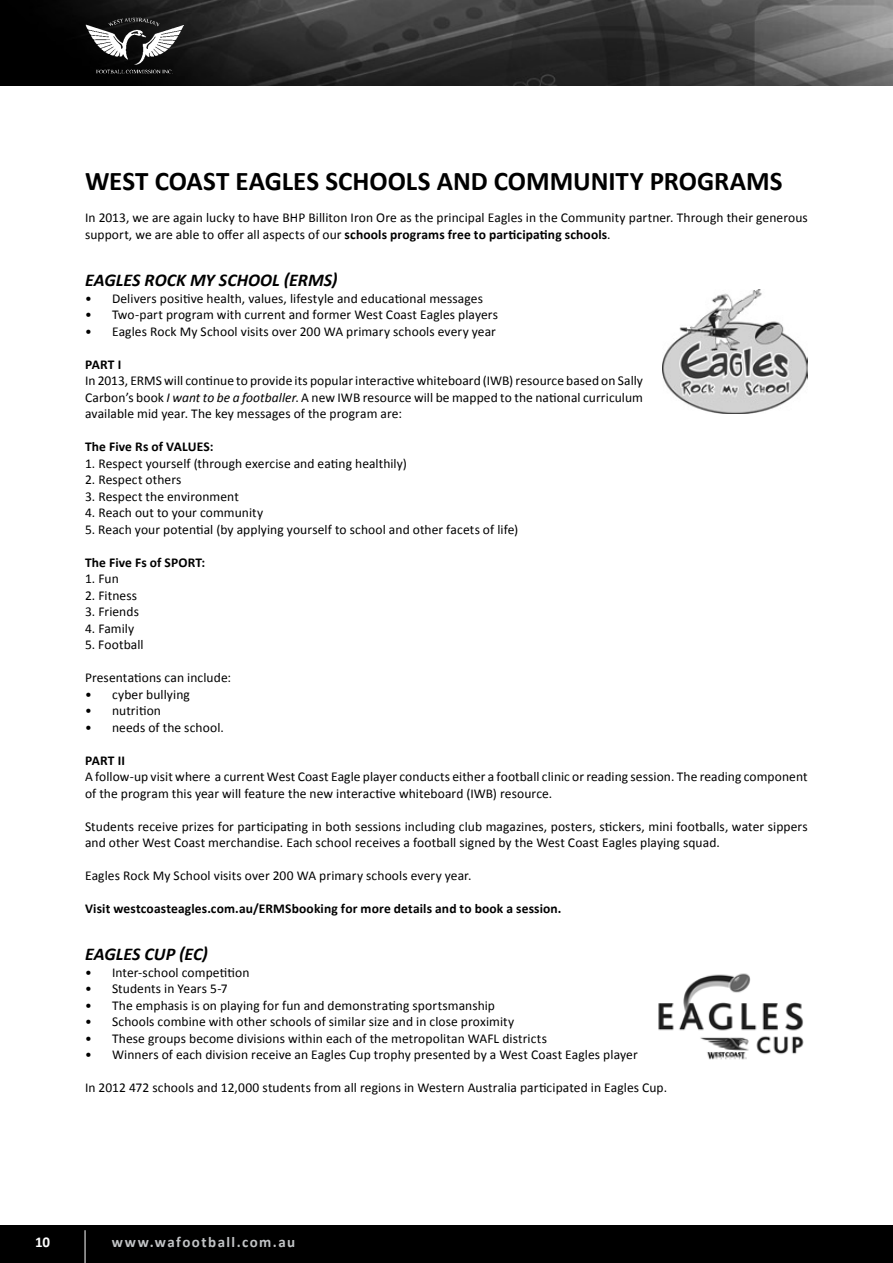
<style>
.page{position:relative;width:893px;height:1263px;background:#fff}
.page>*{position:absolute;margin:0;border:0;box-sizing:border-box;transform-origin:0 0}
.t1{font:700 27px "Calibri";color:#000}
.t2{font:italic 700 18px "Calibri";color:#000}
.t3{font:700 15px "Calibri";letter-spacing:.095em;color:#c2c4c6}
.t4{font:700 15px "Calibri";color:#fff}
.t5{font:13.5px/16.5px "Calibri";letter-spacing:.005em;color:#000}
.t6{font:700 13.5px "Calibri";letter-spacing:.01em;color:#000}
.s1{font-weight:700}
.s2{font-style:italic}
</style>
<div class="page">
<div style="left:0;top:1225px;width:893px;height:38px;background:#000"></div>
<hr style="left:85px;top:1230px;width:1px;height:33px;background:#fff">
<img style="left:0;top:0;width:893px;height:85px">
<img style="left:85px;top:12px;width:99px;height:64px">
<img style="left:662px;top:289px;width:145px;height:124px">
<img style="left:658px;top:973px;width:146px;height:87px">
<h1 class="t1" style="left:85px;top:164px;width:699px">WEST COAST EAGLES SCHOOLS AND COMMUNITY PROGRAMS</h1>
<p class="t5" style="left:85px;top:209px;width:724px">In 2013, we are again lucky to have BH P Billiton Iron Ore as the principal Eagles in the Community partner. Through their generous support, we are able to offer all aspects of our <span class="s1">schools programs free to participating schools</span>.</p>
<h2 class="t2" style="left:85px;top:269px;width:155px">EAGLES ROCK MY SCHOO</h2>
<h2 class="t2" style="left:272px;top:269px;width:67px">L (ERMS)</h2>
<p class="t5" style="left:85px;top:289px;width:399px">• Delivers positive health, values, lifestyle and educational messages</p>
<p class="t5" style="left:85px;top:306px;width:415px">• Two-part program with current and former West Coast Eagles players</p>
<p class="t5" style="left:85px;top:322px;width:412px">• Eagles Rock My School visits over 200 WA primary schools every year</p>
<p class="t6" style="left:85px;top:356px;width:36px">PartI</p>
<p class="t5" style="left:85px;top:372px;width:559px;text-align:justify">In 2013, ERMS will continue to provide its popular interactive whiteboard (IWB) resource based on Sally Carbon’s book <span class="s2">I want to be a footballer</span>. A new IWB resource will be mapped to the national curriculum available mid year. The key messages of the program are:</p>
<p class="t6" style="left:85px;top:438px;width:130px">The Five Rs of VALUES:</p>
<p class="t5" style="left:85px;top:454px;width:323px">1. Respect yourself (through exercise and eating healthily)</p>
<p class="t5" style="left:85px;top:471px;width:98px">2. Respect others</p>
<p class="t5" style="left:85px;top:487px;width:155px">3. Respect the environment</p>
<p class="t5" style="left:85px;top:504px;width:180px">4. Reach out to your community</p>
<p class="t5" style="left:85px;top:520px;width:435px">5. Reach your potential (by applying yourself to school and other facets of life)</p>
<p class="t6" style="left:85px;top:554px;width:122px">The Five Fs of SPORT:</p>
<p class="t5" style="left:85px;top:570px;width:35px">1. Fun</p>
<p class="t5" style="left:85px;top:586px;width:54px">2. Fitness</p>
<p class="t5" style="left:85px;top:603px;width:55px">3. Friends</p>
<p class="t5" style="left:85px;top:619px;width:51px">4. Family</p>
<p class="t5" style="left:85px;top:636px;width:60px">5. Football</p>
<p class="t5" style="left:85px;top:669px;width:148px">Presentations can include:</p>
<p class="t5" style="left:85px;top:685px;width:106px">• cyber bullying</p>
<p class="t5" style="left:85px;top:702px;width:78px">• nutrition</p>
<p class="t5" style="left:85px;top:718px;width:140px">• needs of the school.</p>
<p class="t6" style="left:85px;top:752px;width:37px">PartII</p>
<p class="t5" style="left:85px;top:768px;width:724px">A follow-up visit where a current West Coast Eagle player conducts either a football clinic or reading session. The reading component of the program this year will feature the new interactive whiteboard (IWB) resource.</p>
<p class="t5" style="left:85px;top:817px;width:724px">Students receive prizes for participating in both sessions including club magazines, posters, stickers, mini footballs, water sippers and other West Coast merchandise. Each school receives a football signed by the West Coast Eagles playing squad.</p>
<p class="t5" style="left:85px;top:867px;width:388px">Eagles Rock My School visits over 200 WA primary schools every year.</p>
<p class="t6" style="left:85px;top:900px;width:478px">Visit westcoasteagles.com.au/ERMSbooking for more details and to book a session.</p>
<h2 class="t2" style="left:85px;top:943px;width:124px">EAGLES CUP (EC)</h2>
<p class="t5" style="left:85px;top:963px;width:166px">• Inter-school competition</p>
<p class="t5" style="left:85px;top:980px;width:144px">• Students in Years 5-7</p>
<p class="t5" style="left:85px;top:996px;width:411px">• The emphasis is on playing for fun and demonstrating sportsmanship</p>
<p class="t5" style="left:85px;top:1013px;width:431px">• Schools combine with other schools of similar size and in close proximity</p>
<p class="t5" style="left:85px;top:1029px;width:463px">• These groups become divisions within each of the metropolitan WAFL districts</p>
<p class="t5" style="left:85px;top:1046px;width:554px">• Winners of each division receive an Eagles Cup trophy presented by a West Coast Eagles player</p>
<p class="t5" style="left:85px;top:1079px;width:584px">In 2012 472 schools and 12,000 students from all regions in Western Australia participated in Eagles Cup.</p>
<p class="t4" style="left:35px;top:1233px;width:17px">10</p>
<p class="t3" style="left:112px;top:1233px;width:185px">www.wafootball.com.au</p>
</div>
